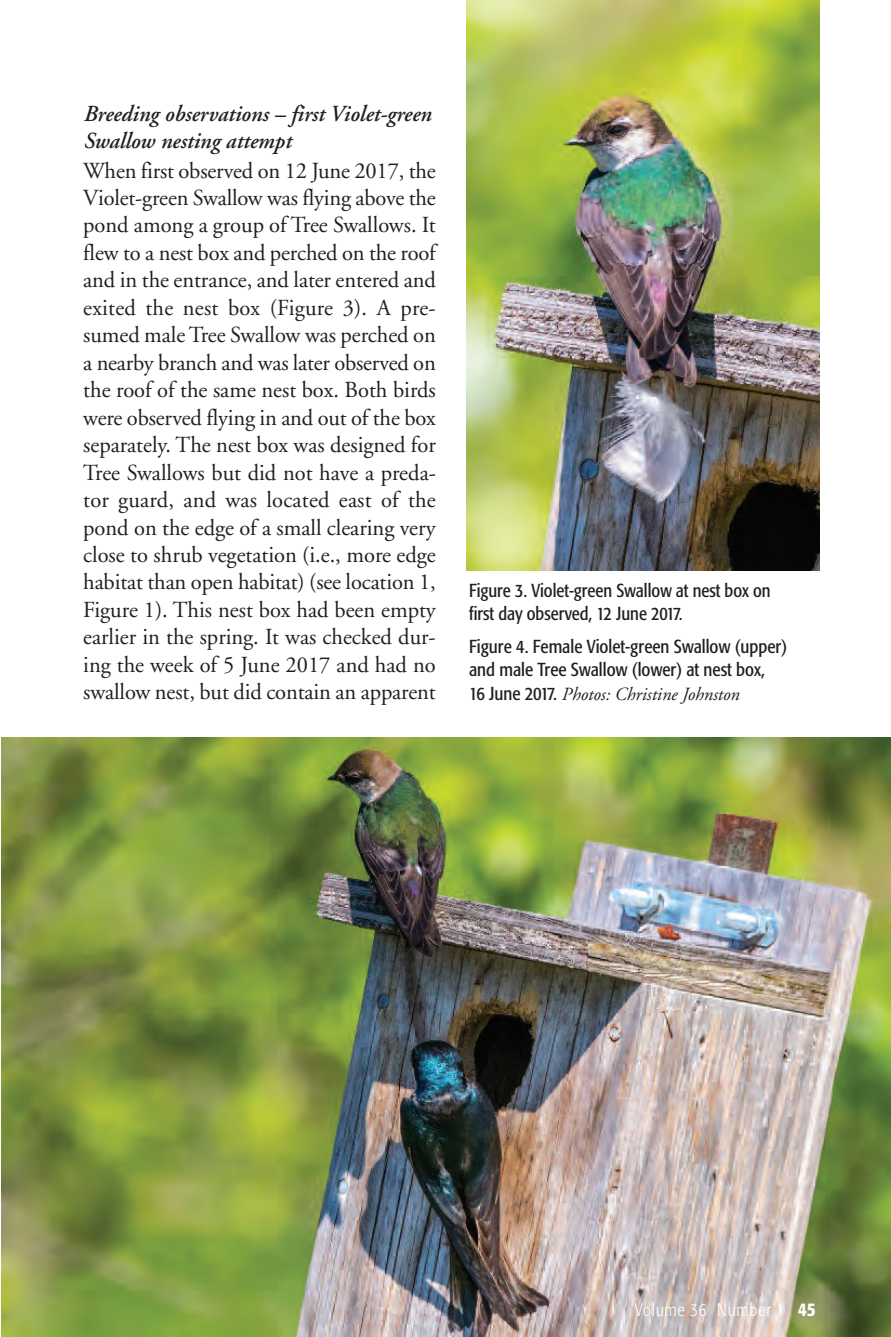
<style>
.page{position:relative;width:891px;height:1337px;background:#fff}
.page>*{position:absolute;margin:0;border:0;box-sizing:border-box;transform-origin:0 0}
.t1{font:22.95px/27.4px "Adobe Garamond";letter-spacing:-.005em;color:#231f20;text-align:justify}
.t2{font:italic 600 22.95px/27px "Adobe Garamond";color:#231f20;scale:.96 1}
.t3{font:condensed 18.68px/23.4px "Formata";color:#231f20}
.t4{font:italic 18.45px "Adobe Garamond";color:#231f20}
.t5{font:300 condensed 18px "Formata";letter-spacing:.045em;color:#fff}
.s1{font-family:"Formata";font-style:normal;font-stretch:condensed;font-size:18.68px}
.s2{font-weight:500;font-size:19.12px}
</style>
<div class="page">
<img style="left:2px;top:737px;width:889px;height:599px">
<img style="left:467px;top:0;width:353px;height:570px">
<p class="t2" style="left:83px;top:102px;width:364px">Breeding observations – first Violet-green<br>Swallow nesting attempt</p>
<p class="t1" style="left:83px;top:158px;width:354px">When first observed on 12 June 2017, the Violet-green Swallow was flying above the pond among a group of Tree Swallows. It flew to a nest box and perched on the roof and in the entrance, and later entered and exited the nest box (Figure 3). A pre&shy;sumed male Tree Swallow was perched on a nearby branch and was later observed on the roof of the same nest box. Both birds were observed flying in and out of the box separately. The nest box was designed for Tree Swallows but did not have a preda&shy;tor guard, and was located east of the pond on the edge of a small clearing very close to shrub vegetation (i.e., more edge habitat than open habitat) (see location 1, Figure 1). This nest box had been empty earlier in the spring. It was checked dur&shy;ing the week of 5 June 2017 and had no swallow nest, but did contain an apparent</p>
<p class="t3" style="left:469px;top:580px;width:303px">Figure 3. Violet-green Swallow at nest box on first day observed, 12 June 2017.</p>
<p class="t3" style="left:469px;top:635px;width:320px">Figure 4. Female Violet-green Swallow (upper) and male Tree Swallow (lower) at nest box,</p>
<p class="t4" style="left:469px;top:686px;width:272px"><span class="s1">16 June 2017.</span> Photos: Christine Johnston</p>
<p class="t5" style="left:635px;top:1302px;width:182px">Volume 36 Number 1 <span class="s2">45</span></p>
</div>
